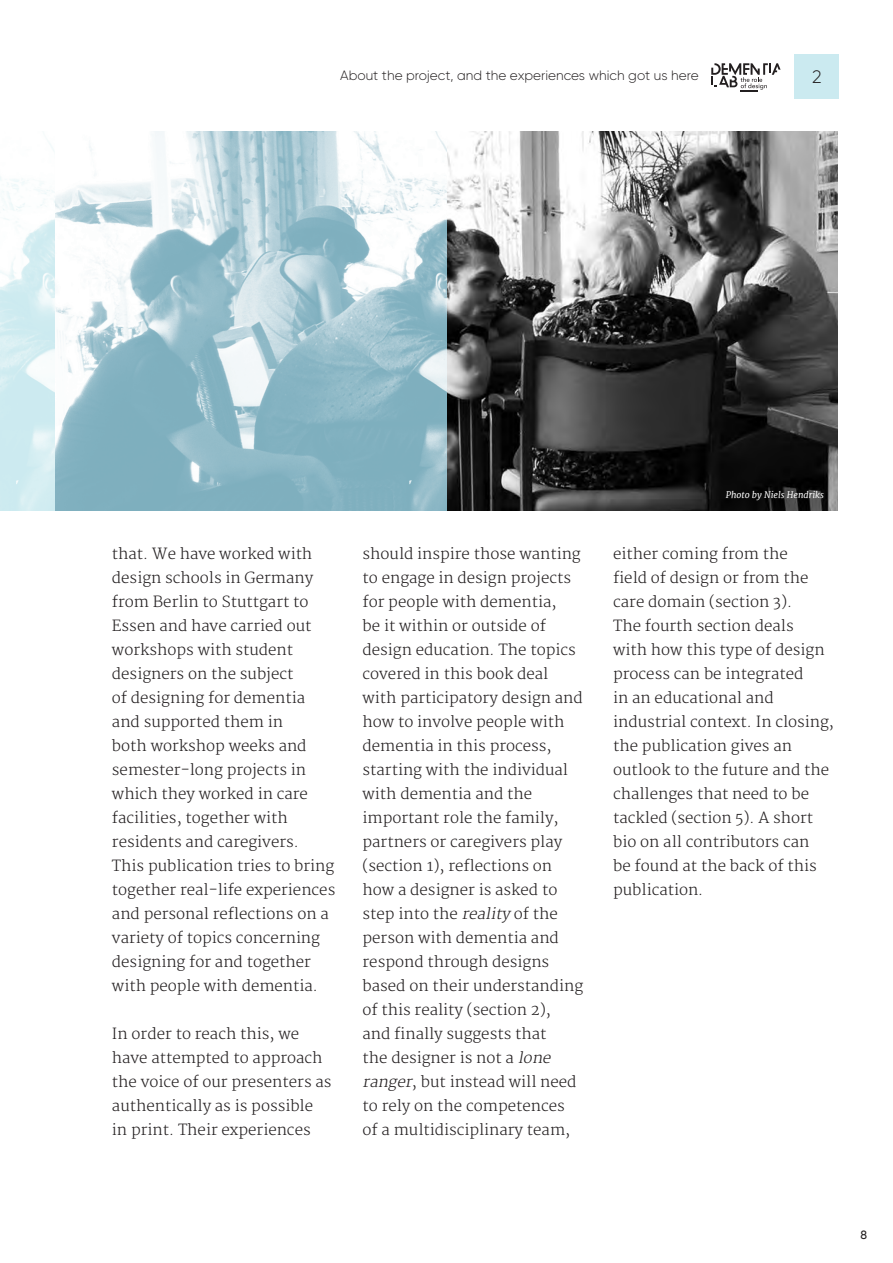
<style>
.page{position:relative;width:893px;height:1263px;background:#fff}
.page>*{position:absolute;margin:0;border:0;box-sizing:border-box;transform-origin:0 0}
.t1{font:300 18px "Gilroy";color:#231f20}
.Broodtekst{font:300 15px/24px "Merriweather";color:#231f20}
.heading_1{font:300 13.5px "Gilroy";color:#231f20}
.t2{font:500 12px "Gilroy";color:#231f20}
.Voetnoot{font:italic 9px "Merriweather";color:#fff}
.s1{font-style:italic}
</style>
<div class="page">
<img style="left:447px;top:132px;width:390px;height:378px">
<div style="left:795px;top:54px;width:44px;height:44px;background:#cbeaf0"></div>
<img style="left:54px;top:132px;width:393px;height:378px">
<svg style="left:0;top:143px;width:54px;height:367px"></svg>
<svg style="left:711px;top:63px;width:70px;height:29px"></svg>
<p class="heading_1" style="left:340px;top:67px;width:360px">About the project, and the experiences which got us here</p>
<p class="t1" style="left:812px;top:66px;width:11px">2</p>
<p class="Broodtekst" style="left:112px;top:542px;width:203px">that. We have worked with design schools in Germany from Berlin to Stuttgart to<br>Essen and have carried out workshops with student designers on the subject<br>of designing for dementia and supported them in both workshop weeks and semester-long projects in which they worked in care facilities, together with residents and caregivers.</p>
<p class="Broodtekst" style="left:112px;top:854px;width:225px">This publication tries to bring together real-life experiences and personal reflections on a variety of topics concerning designing for and together with people with dementia.</p>
<p class="Broodtekst" style="left:112px;top:1022px;width:221px">In order to reach this, we have attempted to approach the voice of our presenters as authentically as is possible in print. Their experiences</p>
<p class="Voetnoot" style="left:726px;top:489px;width:100px">Photo by Niels Hendriks</p>
<p class="Broodtekst" style="left:363px;top:542px;width:222px">should inspire those wanting to engage in design projects for people with dementia,<br>be it within or outside of design education. The topics covered in this book deal with participatory design and how to involve people with dementia in this process, starting with the individual with dementia and the important role the family, partners or caregivers play (section 1), reflections on how a designer is asked to step into the <span class="s1">reality</span> of the person with dementia and respond through designs based on their understanding of this reality (section 2),<br>and finally suggests that<br>the designer is not a <span class="s1">lone ranger</span>, but instead will need to rely on the competences of a multidisciplinary team,</p>
<p class="Broodtekst" style="left:613px;top:542px;width:222px">either coming from the<br>field of design or from the care domain (section 3).<br>The fourth section deals<br>with how this type of design process can be integrated<br>in an educational and industrial context. In closing, the publication gives an outlook to the future and the challenges that need to be tackled (section 5). A short bio on all contributors can<br>be found at the back of this publication.</p>
<p class="t2" style="left:860px;top:1227px;width:8px">8</p>
</div>
